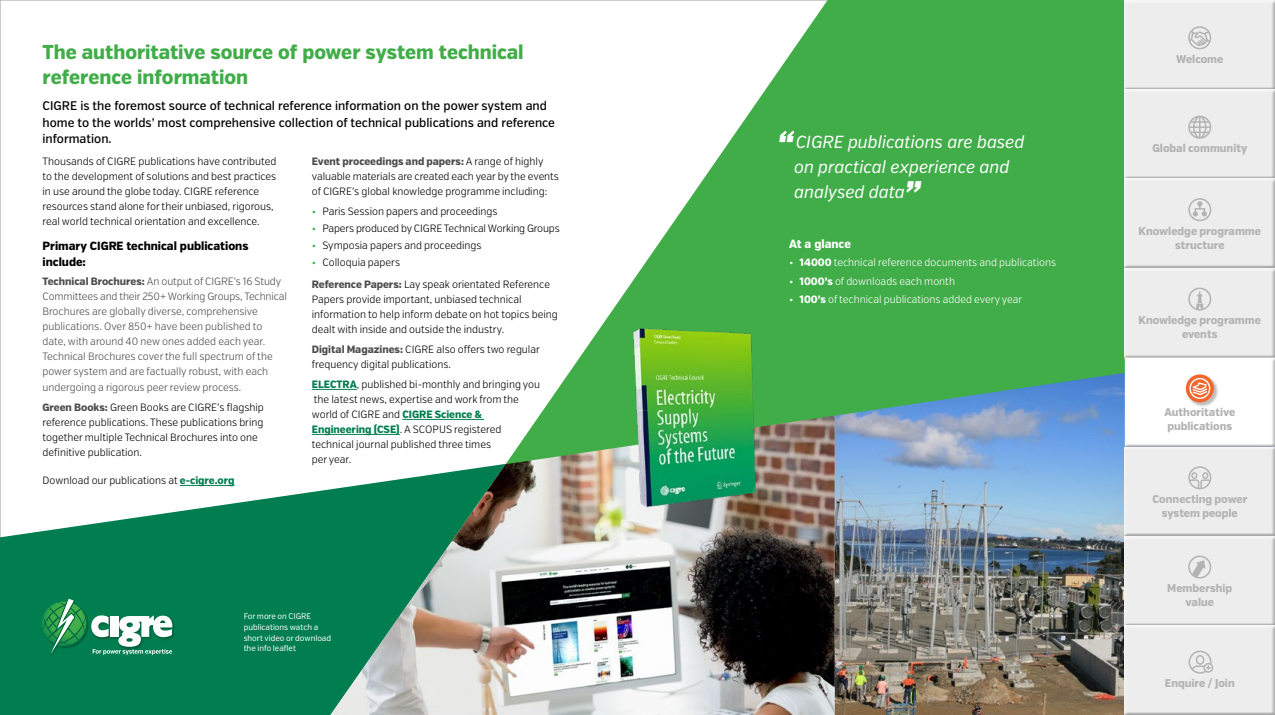
<style>
.page{position:relative;width:1275px;height:715px;background:#fff}
.page>*{position:absolute;margin:0;border:0;box-sizing:border-box;transform-origin:0 0}
.t1{font:800 20px/25px "Verb Cond";color:#41ad49}
.t2{font:italic 17.5px/25px "Verb Cond";color:#fff}
.t3{font:500 12.5px/16.2px "Verb Cond";color:#000}
.t4{font:800 11.88px/16.2px "Verb Cond";color:#000}
.t5{font:800 11.88px "Verb Cond";color:#fff}
.t6{font:800 11.25px/13.8px "Verb Cond";color:#b3b3b3;text-align:center}
.t7{font:300 10.62px/15px "Verb Cond";color:#000}
.t8{font:300 10.62px/15px "Verb Cond";color:#4d4d4d}
.t9{font:300 10.62px "Verb Cond";color:#fff}
.t10{font:8.25px/10.8px "Verb Cond";color:#fff}
.s1{font-weight:800}
.s2{color:#000}
.s3{font-weight:800;color:#4d4d4d}
.s4{color:#41ad49}
.s5{font-weight:800;color:#007e4f}
.s6{font-weight:900;font-size:31.25px}
</style>
<div class="page">
<svg style="left:0;top:386px;width:357px;height:329px;fill:#007e4f"></svg>
<img style="left:330px;top:414px;width:505px;height:301px">
<img style="left:835px;top:464px;width:286px;height:251px">
<svg style="left:506px;top:0;width:615px;height:464px;fill:#41ad49"></svg>
<hr style="left:312px;top:389px;width:45px;height:1px;background:#007e4f">
<hr style="left:402px;top:419px;width:82px;height:1px;background:#007e4f">
<hr style="left:312px;top:434px;width:88px;height:1px;background:#007e4f">
<hr style="left:180px;top:485px;width:55px;height:1px;background:#007e4f">
<img style="left:542px;top:305px;width:304px;height:228px">
<img style="left:41px;top:598px;width:49px;height:59px">
<img style="left:172px;top:614px;width:5px;height:37px">
<svg style="left:42px;top:599px;width:130px;height:56px"></svg>
<div style="left:1122px;top:0;width:153px;height:90px;background:#ededed"></div>
<div style="left:1121px;top:85px;width:154px;height:94px;background:#fff;opacity:.75"></div>
<div style="left:1121px;top:175px;width:154px;height:93px;background:#d8d8d8"></div>
<div style="left:1122px;top:177px;width:153px;height:91px;background:#ededed"></div>
<div style="left:1121px;top:264px;width:154px;height:94px;background:#d8d8d8"></div>
<div style="left:1122px;top:266px;width:153px;height:92px;background:#ededed"></div>
<div style="left:1122px;top:355px;width:153px;height:92px;background:#000;opacity:.3"></div>
<div style="left:1121px;top:443px;width:154px;height:93px;background:#e9e9e9"></div>
<div style="left:1122px;top:445px;width:153px;height:91px;background:#ededed"></div>
<div style="left:1121px;top:532px;width:154px;height:94px;background:#d8d8d8"></div>
<div style="left:1122px;top:534px;width:153px;height:92px;background:#ededed"></div>
<div style="left:1121px;top:622px;width:154px;height:93px;background:#d8d8d8"></div>
<div style="left:1122px;top:624px;width:153px;height:91px;background:#000;opacity:.3"></div>
<h1 class="t1" style="left:43px;top:40px;width:483px">The authoritative source of power system technical reference information</h1>
<p class="t3" style="left:43px;top:98px;width:514px">CIGRE is the foremost source of technical reference information on the power system and home to the worlds’ most comprehensive collection of technical publications and reference information.</p>
<p class="t7" style="left:43px;top:154px;width:235px">Thousands of CIGRE publications have contributed to the development of solutions and best practices in use around the globe today. CIGRE reference resources stand alone for their unbiased, rigorous, real world technical orientation and excellence.</p>
<p class="t4" style="left:43px;top:238px;width:207px">Primary CIGRE technical publications include:</p>
<p class="t8" style="left:43px;top:274px;width:246px"><span class="s1">Technical Brochures:</span> An output of CIGRE’s 16 Study Committees and their 250+ Working Groups, Technical Brochures are globally diverse, comprehensive publications. Over 850+ have been published to date, with around 40 new ones added each year.<br>Technical Brochures cover the full spectrum of the power system and are factually robust, with each</p>
<p class="t8" style="left:43px;top:377px;width:223px;line-height:20.4px">undergoing a rigorous peer review process.<br><span class="s1">Green Books:</span> <span class="s2">Green Books are CIGRE’s flagship</span></p>
<p class="t7" style="left:43px;top:415px;width:222px">reference publications. These publications bring together multiple Technical Brochures into one definitive publication.</p>
<p class="t7" style="left:312px;top:154px;width:249px"><span class="s3">Event proceedings and papers:</span> A range of highly valuable materials are created each year by the events of CIGRE’s global knowledge programme including:</p>
<p class="t7" style="left:312px;top:204px;width:187px"><span class="s4">•</span> Paris Session papers and proceedings</p>
<p class="t7" style="left:312px;top:221px;width:250px"><span class="s4">•</span> Papers produced by CIGRE Technical Working Groups</p>
<p class="t7" style="left:312px;top:238px;width:171px"><span class="s4">•</span> Symposia papers and proceedings</p>
<p class="t7" style="left:312px;top:251px;width:240px;line-height:22.1px"><span class="s4">•</span> Colloquia papers<br><span class="s3">Reference Papers:</span> Lay speak orientated Reference</p>
<p class="t7" style="left:312px;top:292px;width:247px">Papers provide important, unbiased technical information to help inform debate on hot topics being dealt with inside and outside the industry.</p>
<p class="t7" style="left:312px;top:342px;width:230px"><span class="s3">Digital Magazines:</span> CIGRE also offers two regular frequency digital publications.</p>
<p class="t7" style="left:312px;top:377px;width:230px"><span class="s5">ELECTRA</span>, published bi-monthly and bringing you the latest news, expertise and work from the world of CIGRE and <span class="s5">CIGRE Science &amp; Engineering (CSE)</span>. A SCOPUS registered technical journal published three times<br>per year.</p>
<p class="t7" style="left:43px;top:473px;width:194px">Download our publications at <span class="s5">e-cigre.org</span></p>
<p class="t10" style="left:244px;top:611px;width:89px">For more on CIGRE publications watch a short video or download the info leaflet</p>
<h2 class="t2" style="left:794px;top:130px;width:232px;text-indent:-16px"><span class="s6">“</span>CIGRE publications are based on practical experience and analysed data<span class="s6">”</span></h2>
<p class="t5" style="left:789px;top:236px;width:63px">At a glance</p>
<p class="t9" style="left:789px;top:256px;width:269px">• <span class="s1">14000</span> technical reference documents and publications</p>
<p class="t9" style="left:789px;top:275px;width:167px">• <span class="s1">1000’s</span> of downloads each month</p>
<p class="t9" style="left:789px;top:293px;width:235px">• <span class="s1">100’s</span> of technical publications added every year</p>
<p class="t6" style="left:1176px;top:53px;width:49px">Welcome</p>
<p class="t6" style="left:1152px;top:142px;width:96px">Global community</p>
<p class="t6" style="left:1139px;top:224px;width:124px">Knowledge programme structure</p>
<p class="t6" style="left:1139px;top:314px;width:124px">Knowledge programme events</p>
<p class="t6" style="left:1164px;top:406px;width:72px;text-align:left">Authoritative publications</p>
<p class="t6" style="left:1153px;top:493px;width:96px">Connecting power system people</p>
<p class="t6" style="left:1167px;top:582px;width:67px">Membership value</p>
<p class="t6" style="left:1165px;top:677px;width:71px">Enquire / Join</p>
</div>
